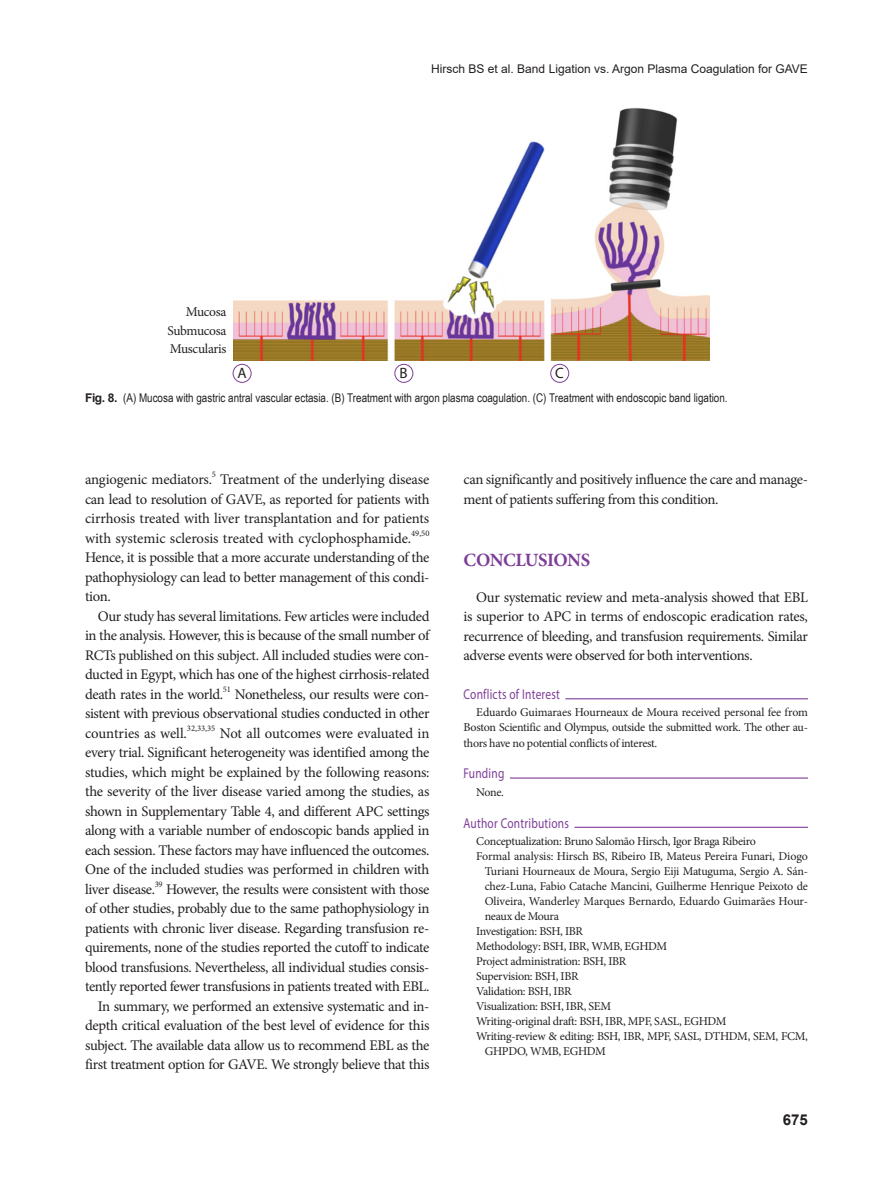
<style>
.page{position:relative;width:893px;height:1191px;background:#fff}
.page>*{position:absolute;margin:0;border:0;box-sizing:border-box;transform-origin:0 0}
.대제목{font:700 18.75px "Minion Pro";letter-spacing:-.03em;color:#7e3e98}
.t1{font:700 15px "Arial";color:#231f20}
.그림_ABC{font:15px "Myriad Pro";color:#231f20}
.본문{font:14.7px/19.5px "Minion Pro";letter-spacing:-.025em;color:#231f20;text-align:justify}
.소소제목{font:14.25px "Myriad Pro";letter-spacing:.02em;color:#7e3e98;scale:.8 1}
.그림내용_오른쪽{font:13.5px "Minion Pro";letter-spacing:-.025em;color:#231f20}
.소소제목_내용_들여{font:12px/15px "Minion Pro";letter-spacing:-.025em;color:#231f20;text-align:justify}
.소소제목_내용{font:12px/15.3px "Minion Pro";letter-spacing:-.03em;color:#231f20;text-align:justify}
.그림제목{font:12px "Arial Narrow";color:#231f20}
.t2{font:12px "Arial";color:#231f20}
.본문-2{font:8.55px "Minion Pro";letter-spacing:-.005em;color:#231f20}
.s1{font-family:"Arial";font-weight:700}
</style>
<div class="page">
<hr style="left:463px;top:698px;width:345px;height:1px;background:#7e3e98">
<div style="left:463px;top:693px;width:102px;height:9px;background:#fff"></div>
<hr style="left:463px;top:777px;width:345px;height:1px;background:#7e3e98">
<div style="left:463px;top:772px;width:47px;height:9px;background:#fff"></div>
<hr style="left:463px;top:826px;width:345px;height:2px;background:#7e3e98">
<div style="left:463px;top:821px;width:111px;height:9px;background:#fff"></div>
<img style="left:233px;top:108px;width:477px;height:252px">
<div style="left:233px;top:364px;width:18px;height:18px;border:1px solid #7e3e98;border-radius:50%"></div>
<div style="left:395px;top:364px;width:18px;height:18px;border:1px solid #7e3e98;border-radius:50%"></div>
<div style="left:551px;top:364px;width:18px;height:18px;border:1px solid #7e3e98;border-radius:50%"></div>
<p class="t2" style="left:431px;top:60px;width:378px">Hirsch BS et al. Band Ligation vs. Argon Plasma Coagulation for GAVE</p>
<p class="그림내용_오른쪽" style="left:186px;top:303px;width:42px">Mucosa</p>
<p class="그림내용_오른쪽" style="left:168px;top:321px;width:60px">Submucosa</p>
<p class="그림내용_오른쪽" style="left:170px;top:339px;width:58px">Muscularis</p>
<p class="그림_ABC" style="left:237px;top:364px;width:11px">A</p>
<p class="그림_ABC" style="left:400px;top:364px;width:10px">B</p>
<p class="그림_ABC" style="left:555px;top:364px;width:10px">C</p>
<p class="그림제목" style="left:85px;top:388px;width:644px"><span class="s1">Fig. 8.</span> (A) Mucosa with gastric antral vascular ectasia. (B) Treatment with argon plasma coagulation. (C) Treatment with endoscopic band ligation.</p>
<p class="본문" style="left:85px;top:470px;width:129px">angiogenic mediators.</p>
<p class="본문-2" style="left:212px;top:469px;width:6px">5</p>
<p class="본문" style="left:85px;top:470px;width:346px;text-indent:135px">Treatment of the underlying disease can lead to resolution of GAVE, as reported for patients with cirrhosis treated with liver transplantation and for patients with systemic sclerosis treated with cyclophosphamide.</p>
<p class="본문-2" style="left:411px;top:527px;width:20px">49,50</p>
<p class="본문" style="left:85px;top:548px;width:346px">Hence, it is possible that a more accurate understanding of the pathophysiology can lead to better management of this condi&shy;tion.</p>
<p class="본문" style="left:85px;top:606px;width:346px;text-indent:13px">Our study has several limitations. Few articles were included in the analysis. However, this is because of the small number of RCTs published on this subject. All included studies were con&shy;ducted in Egypt, which has one of the highest cirrhosis-related death rates in the world.</p>
<p class="본문-2" style="left:223px;top:683px;width:10px">51</p>
<p class="본문" style="left:85px;top:684px;width:346px;text-indent:150px">Nonetheless, our results were con&shy;sistent with previous observational studies conducted in other countries as well.</p>
<p class="본문-2" style="left:187px;top:722px;width:30px">32,33,35</p>
<p class="본문" style="left:85px;top:723px;width:346px;text-indent:135px">Not all outcomes were evaluated in every trial. Significant heterogeneity was identified among the studies, which might be explained by the following reasons: the severity of the liver disease varied among the studies, as shown in Supplementary Table 4, and different APC settings along with a variable number of endoscopic bands applied in each session. These factors may have influenced the outcomes.<br>One of the included studies was performed in children with liver disease.</p>
<p class="본문-2" style="left:155px;top:878px;width:10px">39</p>
<p class="본문" style="left:85px;top:879px;width:346px;text-indent:81px">However, the results were consistent with those of other studies, probably due to the same pathophysiology in patients with chronic liver disease. Regarding transfusion re&shy;quirements, none of the studies reported the cutoff to indicate blood transfusions. Nevertheless, all individual studies consis&shy;tently reported fewer transfusions in patients treated with EBL.</p>
<p class="본문" style="left:85px;top:996px;width:346px;text-indent:13px">In summary, we performed an extensive systematic and in&shy;depth critical evaluation of the best level of evidence for this subject. The available data allow us to recommend EBL as the first treatment option for GAVE. We strongly believe that this</p>
<p class="본문" style="left:463px;top:470px;width:346px">can significantly and positively influence the care and manage&shy;ment of patients suffering from this condition.</p>
<p class="대제목" style="left:463px;top:546px;width:128px">CONCLUSIONS</p>
<p class="본문" style="left:463px;top:587px;width:346px;text-indent:13px">Our systematic review and meta-analysis showed that EBL is superior to APC in terms of endoscopic eradication rates, recurrence of bleeding, and transfusion requirements. Similar adverse events were observed for both interventions.</p>
<p class="소소제목" style="left:463px;top:685px;width:122px">Conflicts of Interest</p>
<p class="소소제목_내용" style="left:463px;top:705px;width:346px;text-indent:13px">Eduardo Guimaraes Hourneaux de Moura received personal fee from Boston Scientific and Olympus, outside the submitted work. The other au&shy;thors have no potential conflicts of interest.</p>
<p class="소소제목" style="left:463px;top:765px;width:53px">Funding</p>
<p class="소소제목_내용" style="left:476px;top:784px;width:29px">None.</p>
<p class="소소제목" style="left:463px;top:814px;width:133px">Author Contributions</p>
<p class="소소제목_내용_들여" style="left:476px;top:833px;width:281px">Conceptualization: Bruno Salomão Hirsch, Igor Braga Ribeiro</p>
<p class="소소제목_내용_들여" style="left:485px;top:848px;width:325px;text-indent:-9px">Formal analysis: Hirsch BS, Ribeiro IB, Mateus Pereira Funari, Diogo Turiani Hourneaux de Moura, Sergio Eiji Matuguma, Sergio A. Sán&shy;chez-Luna, Fabio Catache Mancini, Guilherme Henrique Peixoto de Oliveira, Wanderley Marques Bernardo, Eduardo Guimarães Hour&shy;neaux de Moura</p>
<p class="소소제목_내용_들여" style="left:476px;top:923px;width:108px">Investigation: BSH, IBR</p>
<p class="소소제목_내용_들여" style="left:476px;top:938px;width:192px">Methodology: BSH, IBR, WMB, EGHDM</p>
<p class="소소제목_내용_들여" style="left:476px;top:953px;width:152px">Project administration: BSH, IBR</p>
<p class="소소제목_내용_들여" style="left:476px;top:968px;width:104px">Supervision: BSH, IBR</p>
<p class="소소제목_내용_들여" style="left:476px;top:983px;width:97px">Validation: BSH, IBR</p>
<p class="소소제목_내용_들여" style="left:476px;top:998px;width:136px">Visualization: BSH, IBR, SEM</p>
<p class="소소제목_내용_들여" style="left:476px;top:1013px;width:252px">Writing-original draft: BSH, IBR, MPF, SASL, EGHDM</p>
<p class="소소제목_내용_들여" style="left:485px;top:1028px;width:325px;text-indent:-9px">Writing-review &amp; editing: BSH, IBR, MPF, SASL, DTHDM, SEM, FCM,<br>GHPDO, WMB, EGHDM</p>
<p class="t1" style="left:783px;top:1109px;width:27px">675</p>
</div>
